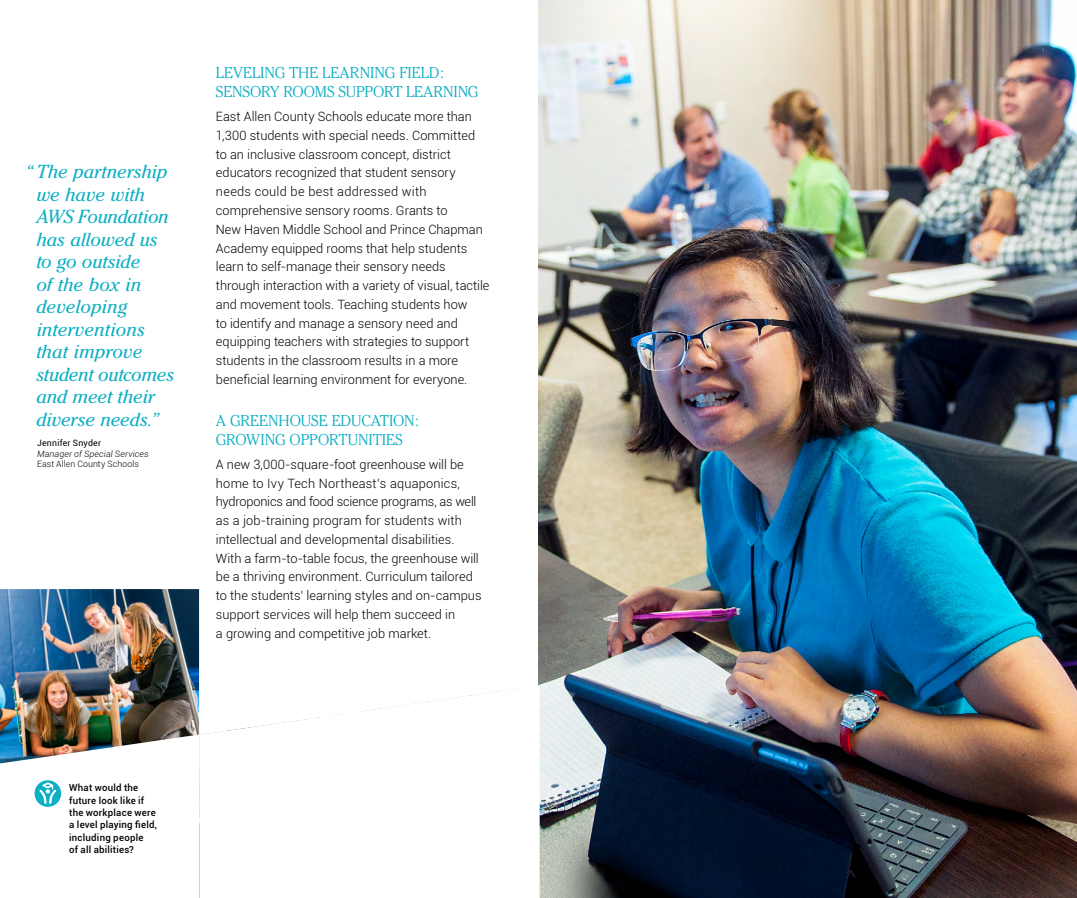
<style>
.page{position:relative;width:1077px;height:898px;background:#fff}
.page>*{position:absolute;margin:0;border:0;box-sizing:border-box;transform-origin:0 0}
.t1{font:italic 18.75px/22.5px "Cheltenham";letter-spacing:-.01em;color:#0cafc3}
.t2{font:300 15.62px/18.8px "Cheltenham";letter-spacing:-.005em;color:#0cafc3}
.t3{font:300 12.75px/18.8px "Roboto";color:#000}
.t4{font:300 12.75px "Roboto";letter-spacing:-.02em;color:#000}
.t5{font:500 9.62px/12.4px "Roboto";letter-spacing:.025em;color:#000}
.t6{font:italic 300 8.75px "Roboto";letter-spacing:.015em;color:#000}
.t7{font:300 8.75px "Roboto";letter-spacing:.01em;color:#000}
.t8{font:8.75px "Roboto";letter-spacing:.025em;color:#000}
</style>
<div class="page">
<img style="left:538px;top:0;width:539px;height:898px">
<svg style="left:34px;top:779px;width:28px;height:28px"></svg>
<div style="left:33px;top:779px;width:29px;height:29px;border:1px solid #fff;border-radius:50%"></div>
<svg style="left:39px;top:783px;width:17px;height:25px"></svg>
<img style="left:0;top:589px;width:199px;height:174px">
<svg style="left:200px;top:685px;width:340px;height:213px"></svg>
<p class="t1" style="left:36px;top:160px;width:139px;text-indent:-11px">“ The partnership we have with<br>AWS Foundation has allowed us to go outside<br>of the box in developing interventions that improve student outcomes and meet their diverse needs.”</p>
<p class="t8" style="left:37px;top:437px;width:66px">Jennifer Snyder</p>
<p class="t6" style="left:37px;top:447px;width:113px">Manager of Special Services</p>
<p class="t7" style="left:37px;top:458px;width:103px">East Allen County Schools</p>
<p class="t2" style="left:216px;top:63px;width:264px">LEVELING THE LEARNING FIELD:<br>SENSORY ROOMS SUPPORT LEARNING</p>
<p class="t3" style="left:216px;top:107px;width:261px">East Allen County Schools educate more than<br>1,300 students with special needs. Committed</p>
<p class="t3" style="left:216px;top:144px;width:241px">to an inclusive classroom concept, district educators recognized that student sensory needs could be best addressed with comprehensive sensory rooms. Grants to</p>
<p class="t3" style="left:216px;top:219px;width:268px">New Haven Middle School and Prince Chapman</p>
<p class="t3" style="left:216px;top:238px;width:275px">Academy equipped rooms that help students learn to self-manage their sensory needs through interaction with a variety of visual, tactile and movement tools. Teaching students how<br>to identify and manage a sensory need and equipping teachers with strategies to support students in the classroom results in a more</p>
<p class="t3" style="left:216px;top:369px;width:253px">beneficial learning environment for everyone.</p>
<p class="t2" style="left:216px;top:411px;width:205px">A GREENHOUSE EDUCATION:<br>GROWING OPPORTUNITIES</p>
<p class="t3" style="left:216px;top:454px;width:249px">A new 3,000-square-foot greenhouse will be</p>
<p class="t3" style="left:216px;top:473px;width:246px">home to Ivy Tech Northeast’s aquaponics,</p>
<p class="t4" style="left:216px;top:493px;width:262px">hydroponics and food science programs, as well</p>
<p class="t3" style="left:216px;top:511px;width:247px">as a job-training program for students with</p>
<p class="t3" style="left:216px;top:529px;width:264px">intellectual and developmental disabilities.<br>With a farm-to-table focus, the greenhouse will</p>
<p class="t3" style="left:216px;top:567px;width:267px">be a thriving environment. Curriculum tailored to the students’ learning styles and on-campus</p>
<p class="t3" style="left:216px;top:604px;width:241px">support services will help them succeed in</p>
<p class="t3" style="left:216px;top:623px;width:217px">a growing and competitive job market.</p>
<p class="t5" style="left:69px;top:781px;width:88px">What would the future look like if the workplace were</p>
<p class="t5" style="left:69px;top:818px;width:89px">a level playing field,</p>
<p class="t5" style="left:69px;top:830px;width:76px">including people of all abilities?</p>
</div>
